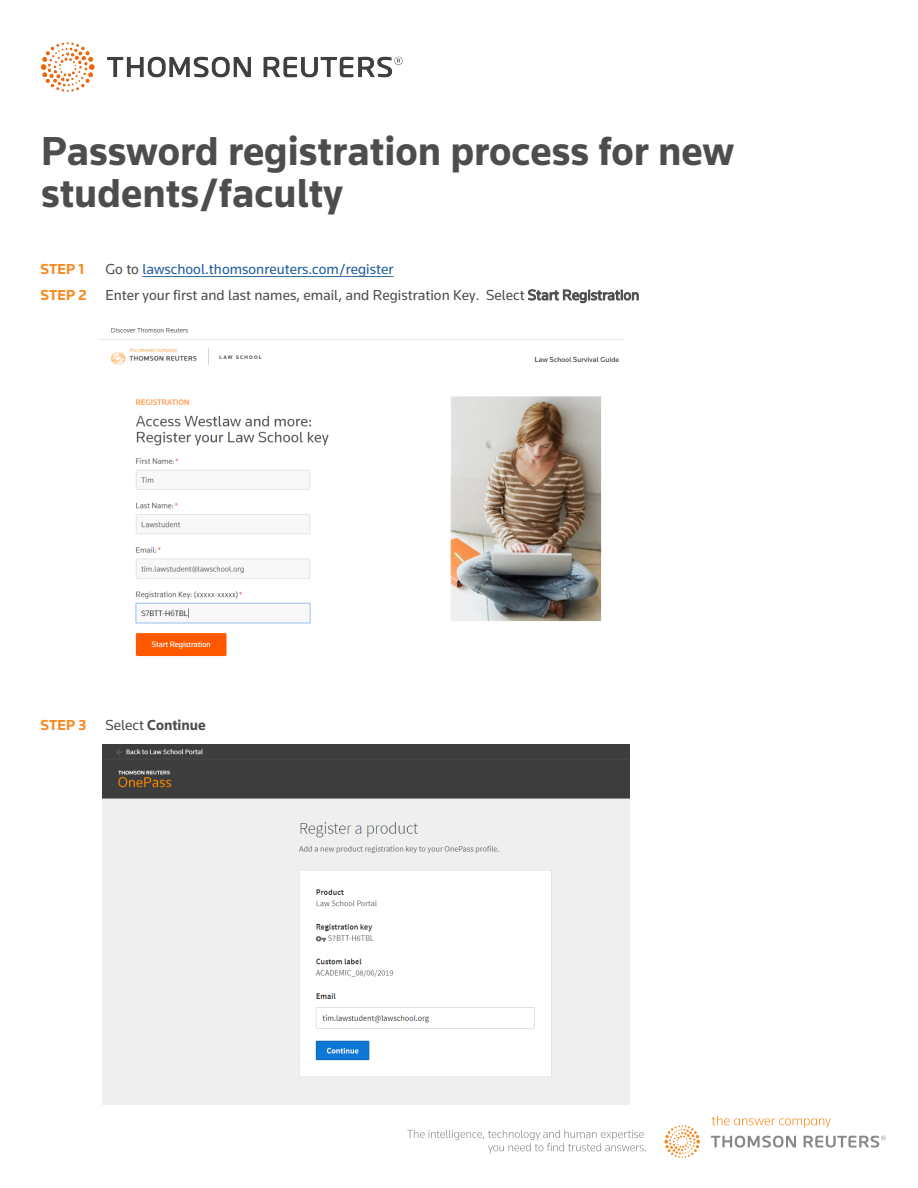
<style>
.page{position:relative;width:918px;height:1188px;background:#fff}
.page>*{position:absolute;margin:0;border:0;box-sizing:border-box;transform-origin:0 0}
.t1{font:700 42px/42px "Knowledge";color:#4d4d4f}
.t2{font:15px "Knowledge";color:#4d4d4f}
.t3{font:15px "Knowledge";color:#215e9e}
.t4{font:700 15px "Knowledge";color:#f6891f}
.t5{font:700 15px "Knowledge";color:#4d4d4f}
.s1{color:#4d4d4f}
.s2{font-weight:400}
</style>
<div class="page">
<hr style="left:142px;top:276px;width:251px;height:1px;background:#215e9e">
<svg style="left:407px;top:1116px;width:479px;height:42px"></svg>
<img style="left:99px;top:328px;width:525px;height:329px">
<img style="left:102px;top:745px;width:527px;height:360px">
<img style="left:40px;top:42px;width:363px;height:50px">
<h1 class="t1" style="left:41px;top:129px;width:694px">Password registration process for new students/faculty</h1>
<p class="t4" style="left:41px;top:259px;width:45px">STEP 1</p>
<p class="t3" style="left:106px;top:259px;width:289px"><span class="s1">Go to</span> lawschool.thomsonreuters.com/register</p>
<p class="t4" style="left:41px;top:286px;width:48px">STEP 2</p>
<p class="t2" style="left:106px;top:286px;width:535px">Enter your first and last names, email, and Registration Key. Select Start Registration</p>
<p class="t4" style="left:40px;top:716px;width:47px">STEP 3</p>
<p class="t5" style="left:105px;top:716px;width:102px"><span class="s2">Select</span> Continue</p>
</div>
